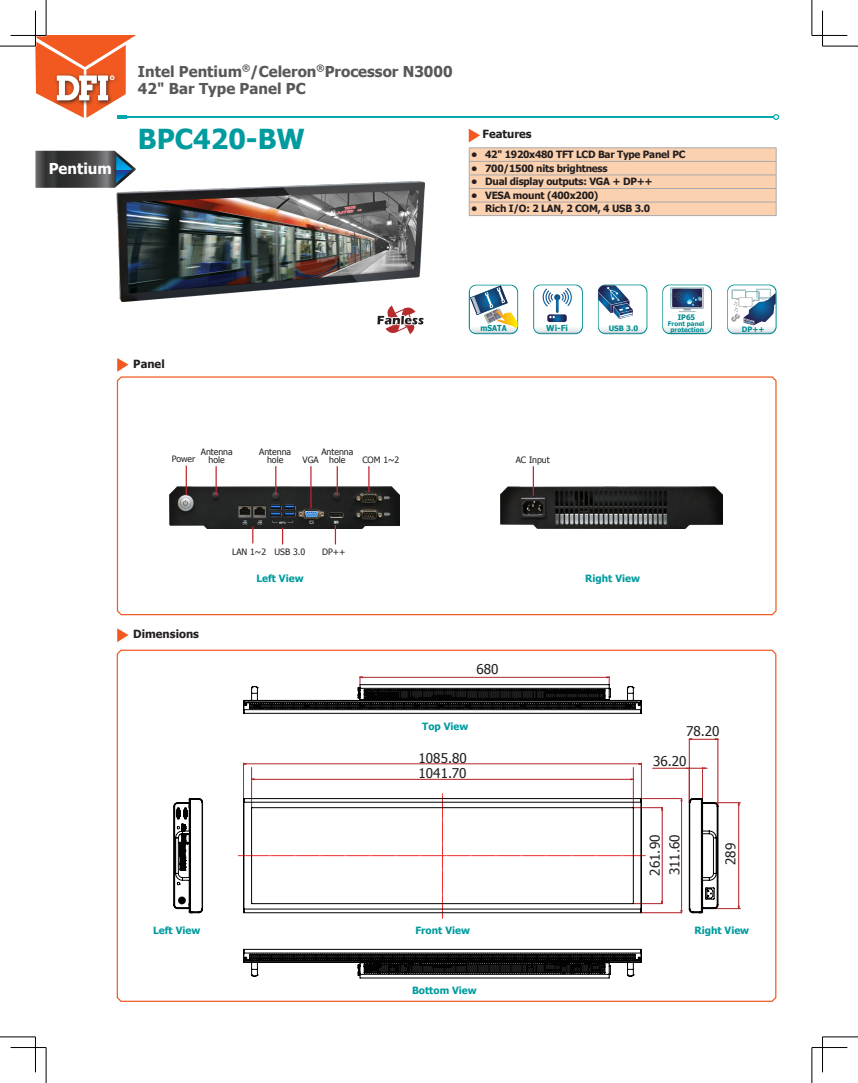
<style>
.page{position:relative;width:858px;height:1083px;background:#fff}
.page>*{position:absolute;margin:0;border:0;box-sizing:border-box;transform-origin:0 0}
.t1{font:700 27.5px "Tahoma";color:#009b9e}
.t2{font:700 15px "Tahoma";color:#57585a}
.t3{font:700 15px "Tahoma";color:#fff}
.t4{font:13.5px/15px "Tahoma";color:#231f20}
.t5{font:700 11.25px "Tahoma";color:#231f20}
.t6{font:700 10px "Tahoma";letter-spacing:-.025em;color:#231f20}
.t7{font:700 10px "Tahoma";color:#009b9e}
.t8{font:8.75px "Tahoma";color:#231f20}
.t9{font:700 8.25px "Tahoma";color:#008e91;scale:.9 1}
.t10{font:700 8.25px "Tahoma";color:#008e91}
.t11{font:700 7.5px "Tahoma";color:#008e91}
.t12{font:700 6.38px "Tahoma";color:#008e91}
</style>
<div class="page">
<svg style="left:773px;top:114px;width:5px;height:6px"></svg>
<hr style="left:121px;top:116px;width:652px;height:2px;background:#00aaad">
<svg style="left:35px;top:35px;width:101px;height:84px"></svg>
<svg style="left:116px;top:649px;width:660px;height:353px"></svg>
<svg style="left:117px;top:358px;width:11px;height:14px"></svg>
<svg style="left:468px;top:129px;width:12px;height:13px"></svg>
<svg style="left:116px;top:376px;width:660px;height:239px"></svg>
<svg style="left:117px;top:628px;width:11px;height:14px"></svg>
<svg style="left:377px;top:305px;width:47px;height:29px"></svg>
<img style="left:117px;top:182px;width:307px;height:119px">
<svg style="left:35px;top:151px;width:101px;height:37px"></svg>
<svg style="left:282px;top:527px;width:1px;height:17px"></svg>
<hr style="left:310px;top:466px;width:1px;height:42px;background:#c0262d">
<svg style="left:275px;top:466px;width:1px;height:29px"></svg>
<svg style="left:252px;top:526px;width:1px;height:17px"></svg>
<hr style="left:215px;top:466px;width:2px;height:29px;background:#c0262d">
<svg style="left:368px;top:466px;width:1px;height:26px"></svg>
<svg style="left:532px;top:466px;width:1px;height:29px"></svg>
<hr style="left:468px;top:147px;width:308px;height:1px;background:#a8a9ad">
<svg style="left:468px;top:148px;width:308px;height:67px"></svg>
<hr style="left:468px;top:215px;width:308px;height:1px;background:#a8a9ad">
<svg style="left:662px;top:284px;width:49px;height:50px"></svg>
<svg style="left:662px;top:285px;width:48px;height:48px"></svg>
<svg style="left:468px;top:284px;width:50px;height:50px"></svg>
<svg style="left:469px;top:285px;width:48px;height:48px"></svg>
<svg style="left:597px;top:284px;width:50px;height:50px"></svg>
<svg style="left:598px;top:285px;width:48px;height:48px"></svg>
<svg style="left:533px;top:284px;width:49px;height:50px"></svg>
<svg style="left:534px;top:285px;width:47px;height:48px"></svg>
<svg style="left:334px;top:525px;width:2px;height:19px"></svg>
<hr style="left:336px;top:466px;width:2px;height:29px;background:#c0262d">
<hr style="left:185px;top:465px;width:2px;height:30px;background:#c0262d">
<svg style="left:726px;top:284px;width:50px;height:50px"></svg>
<svg style="left:727px;top:285px;width:48px;height:48px"></svg>
<hr style="left:0;top:46px;width:35px;height:1px;background:#000">
<hr style="left:822px;top:46px;width:35px;height:1px;background:#000">
<hr style="left:0;top:1036px;width:35px;height:1px;background:#000">
<hr style="left:822px;top:1036px;width:35px;height:1px;background:#000">
<hr style="left:46px;top:0;width:1px;height:35px;background:#000">
<hr style="left:46px;top:1047px;width:1px;height:35px;background:#000">
<hr style="left:811px;top:0;width:1px;height:35px;background:#000">
<hr style="left:811px;top:1047px;width:1px;height:35px;background:#000">
<hr style="left:11px;top:35px;width:35px;height:1px;background:#000">
<hr style="left:811px;top:35px;width:35px;height:1px;background:#000">
<hr style="left:11px;top:1046px;width:35px;height:1px;background:#000">
<hr style="left:811px;top:1046px;width:35px;height:1px;background:#000">
<hr style="left:35px;top:11px;width:1px;height:35px;background:#000">
<hr style="left:35px;top:1036px;width:1px;height:35px;background:#000">
<hr style="left:821px;top:11px;width:1px;height:35px;background:#000">
<hr style="left:821px;top:1036px;width:1px;height:35px;background:#000">
<p class="t3" style="left:49px;top:158px;width:65px">Pentium</p>
<p class="t2" style="left:138px;top:61px;width:316px">Intel Pentium<sup>®</sup>/Celeron<sup>®</sup>Processor N3000</p>
<p class="t2" style="left:138px;top:78px;width:169px">42" Bar Type Panel PC</p>
<p class="t1" style="left:138px;top:119px;width:168px">BPC420-BW</p>
<p class="t5" style="left:482px;top:126px;width:51px">Features</p>
<p class="t6" style="left:471px;top:147px;width:216px">• 42" 1920x480 TFT LCD Bar Type Panel PC</p>
<p class="t6" style="left:471px;top:161px;width:138px">• 700/1500 nits brightness</p>
<p class="t6" style="left:471px;top:175px;width:183px">• Dual display outputs: VGA + DP++</p>
<p class="t6" style="left:471px;top:188px;width:129px">• VESA mount (400x200)</p>
<p class="t6" style="left:471px;top:202px;width:180px">• Rich I/O: 2 LAN, 2 COM, 4 USB 3.0</p>
<p class="t5" style="left:133px;top:356px;width:33px">Panel</p>
<p class="t8" style="left:201px;top:446px;width:34px">Antenna</p>
<p class="t8" style="left:172px;top:453px;width:25px">Power</p>
<p class="t8" style="left:208px;top:453px;width:18px">hole</p>
<p class="t8" style="left:259px;top:446px;width:34px">Antenna</p>
<p class="t8" style="left:267px;top:453px;width:18px">hole</p>
<p class="t8" style="left:362px;top:453px;width:38px">COM 1~2</p>
<p class="t8" style="left:321px;top:446px;width:34px">Antenna</p>
<p class="t8" style="left:329px;top:453px;width:18px">hole</p>
<p class="t8" style="left:302px;top:454px;width:18px">VGA</p>
<p class="t11" style="left:677px;top:312px;width:19px">IP65</p>
<p class="t12" style="left:667px;top:319px;width:38px">Front panel</p>
<p class="t9" style="left:480px;top:322px;width:31px">mSATA</p>
<p class="t10" style="left:546px;top:322px;width:23px">Wi-Fi</p>
<p class="t11" style="left:608px;top:323px;width:31px">USB 3.0</p>
<p class="t12" style="left:670px;top:325px;width:35px">protection</p>
<p class="t11" style="left:741px;top:324px;width:24px">DP++</p>
<p class="t8" style="left:515px;top:454px;width:35px">AC Input</p>
<p class="t5" style="left:133px;top:626px;width:67px">Dimensions</p>
<p class="t8" style="left:232px;top:545px;width:35px">LAN 1~2</p>
<p class="t8" style="left:274px;top:545px;width:32px">USB 3.0</p>
<p class="t8" style="left:322px;top:545px;width:25px">DP++</p>
<p class="t7" style="left:256px;top:571px;width:49px">Left View</p>
<p class="t7" style="left:585px;top:571px;width:56px">Right View</p>
<p class="t4" style="left:476px;top:661px;width:24px">680</p>
<p class="t7" style="left:422px;top:719px;width:48px">Top View</p>
<p class="t4" style="left:418px;top:749px;width:50px">1085.80<br>1041.70</p>
<p class="t4" style="left:685px;top:722px;width:35px">78.20</p>
<p class="t4" style="left:653px;top:752px;width:35px">36.20</p>
<p class="t7" style="left:153px;top:922px;width:49px">Left View</p>
<p class="t7" style="left:415px;top:922px;width:56px">Front View</p>
<p class="t7" style="left:412px;top:983px;width:66px">Bottom View</p>
<p class="t4" style="left:646px;top:875px;width:42px;rotate:-90deg">261.90</p>
<p class="t4" style="left:666px;top:875px;width:42px;rotate:-90deg">311.60</p>
<p class="t4" style="left:722px;top:864px;width:24px;rotate:-90deg">289</p>
<p class="t7" style="left:694px;top:922px;width:56px">Right View</p>
</div>
